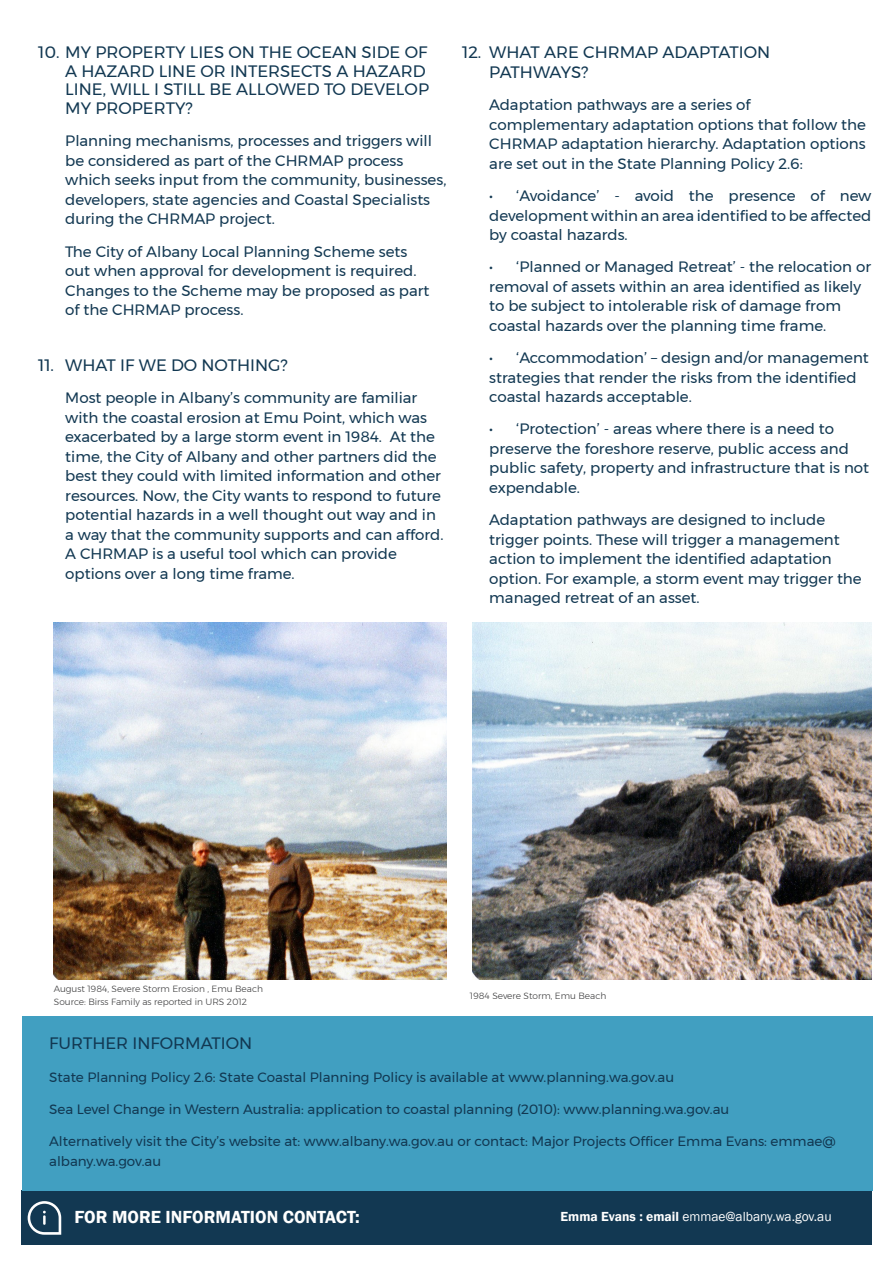
<style>
.page{position:relative;width:893px;height:1263px;background:#fff}
.page>*{position:absolute;margin:0;border:0;box-sizing:border-box;transform-origin:0 0}
.Body_Copy{font:600 18px "Franklin Gothic";color:#fff}
.Purpose__text{font:16.5px/18px "Montserrat";color:#123852}
.Purpose__text-2{font:15px/19.5px "Montserrat";color:#123852}
.Purpose__text-3{font:13.5px/19.5px "Montserrat";color:#123852}
.Body_Copy-2{font:13.5px "Franklin Gothic";color:#fff}
.Purpose__text-4{font:300 9px "Montserrat";color:#3e3e3f}
.s1{font-weight:600}
</style>
<div class="page">
<div style="left:21px;top:1191px;width:851px;height:54px;background:#123852"></div>
<svg style="left:28px;top:1201px;width:33px;height:34px"></svg>
<div style="left:22px;top:1016px;width:851px;height:175px;background:#419fc1"></div>
<img style="left:53px;top:623px;width:393px;height:356px">
<img style="left:472px;top:623px;width:399px;height:356px">
<p class="Purpose__text" style="left:65px;top:43px;width:365px;text-indent:-27px">10. MY PROPERTY LIES ON THE OCEAN SIDE OF<br>A HAZARD LINE OR INTERSECTS A HAZARD<br>LINE, WILL I STILL BE ALLOWED TO DEVELOP</p>
<p class="Purpose__text" style="left:65px;top:99px;width:129px">MY PROPERTY?</p>
<p class="Purpose__text-2" style="left:65px;top:131px;width:383px">Planning mechanisms, processes and triggers will be considered as part of the CHRMAP process which seeks input from the community, businesses, developers, state agencies and Coastal Specialists during the CHRMAP project.</p>
<p class="Purpose__text-2" style="left:65px;top:241px;width:366px">The City of Albany Local Planning Scheme sets out when approval for development is required.<br>Changes to the Scheme may be proposed as part of the CHRMAP process.</p>
<p class="Purpose__text" style="left:38px;top:356px;width:251px">11. WHAT IF WE DO NOTHING?</p>
<p class="Purpose__text-2" style="left:65px;top:388px;width:380px">Most people in Albany’s community are familiar with the coastal erosion at Emu Point, which was exacerbated by a large storm event in 1984. At the time, the City of Albany and other partners did the best they could with limited information and other resources. Now, the City wants to respond to future potential hazards in a well thought out way and in a way that the community supports and can afford.<br>A CHRMAP is a useful tool which can provide options over a long time frame.</p>
<p class="Purpose__text" style="left:489px;top:43px;width:282px;line-height:19.5px;text-indent:-27px">12. WHAT ARE CHRMAP ADAPTATION<br>PATHWAYS?</p>
<p class="Purpose__text-2" style="left:489px;top:95px;width:378px">Adaptation pathways are a series of complementary adaptation options that follow the CHRMAP adaptation hierarchy. Adaptation options are set out in the State Planning Policy 2.6:</p>
<p class="Purpose__text-2" style="left:489px;top:186px;width:384px;text-align:justify">• ‘Avoidance’ - avoid the presence of new development within an area identified to be affected by coastal hazards.</p>
<p class="Purpose__text-2" style="left:489px;top:257px;width:383px">• ‘Planned or Managed Retreat’ - the relocation or removal of assets within an area identified as likely to be subject to intolerable risk of damage from coastal hazards over the planning time frame.</p>
<p class="Purpose__text-2" style="left:489px;top:348px;width:381px">• ‘Accommodation’ – design and/or management strategies that render the risks from the identified coastal hazards acceptable.</p>
<p class="Purpose__text-2" style="left:489px;top:419px;width:381px">• ‘Protection’ - areas where there is a need to preserve the foreshore reserve, public access and public safety, property and infrastructure that is not expendable.</p>
<p class="Purpose__text-2" style="left:489px;top:510px;width:374px">Adaptation pathways are designed to include trigger points. These will trigger a management action to implement the identified adaptation option. For example, a storm event may trigger the managed retreat of an asset.</p>
<p class="Purpose__text-4" style="left:54px;top:982px;width:211px">August 1984, Severe Storm Erosion , Emu Beach</p>
<p class="Purpose__text-4" style="left:54px;top:995px;width:194px">Source: Birss Family as reported in URS 2012</p>
<p class="Purpose__text-4" style="left:470px;top:988px;width:138px">1984 Severe Storm, Emu Beach</p>
<p class="Purpose__text" style="left:49px;top:1034px;width:205px">FURTHER INFORMATION</p>
<p class="Purpose__text-3" style="left:49px;top:1067px;width:626px">State Planning Policy 2.6: State Coastal Planning Policy is available at www.planning.wa.gov.au</p>
<p class="Purpose__text-3" style="left:49px;top:1099px;width:682px">Sea Level Change in Western Australia: application to coastal planning (2010): www.planning.wa.gov.au</p>
<p class="Purpose__text-3" style="left:49px;top:1131px;width:788px">Alternatively visit the City’s website at: www.albany.wa.gov.au or contact: Major Projects Officer Emma Evans: emmae@ albany.wa.gov.au</p>
<p class="Body_Copy" style="left:74px;top:1205px;width:287px">FOR MORE INFORMATION CONTACT:</p>
<p class="Body_Copy-2" style="left:561px;top:1208px;width:273px"><span class="s1">Emma Evans : email</span> emmae@albany.wa.gov.au</p>
</div>
